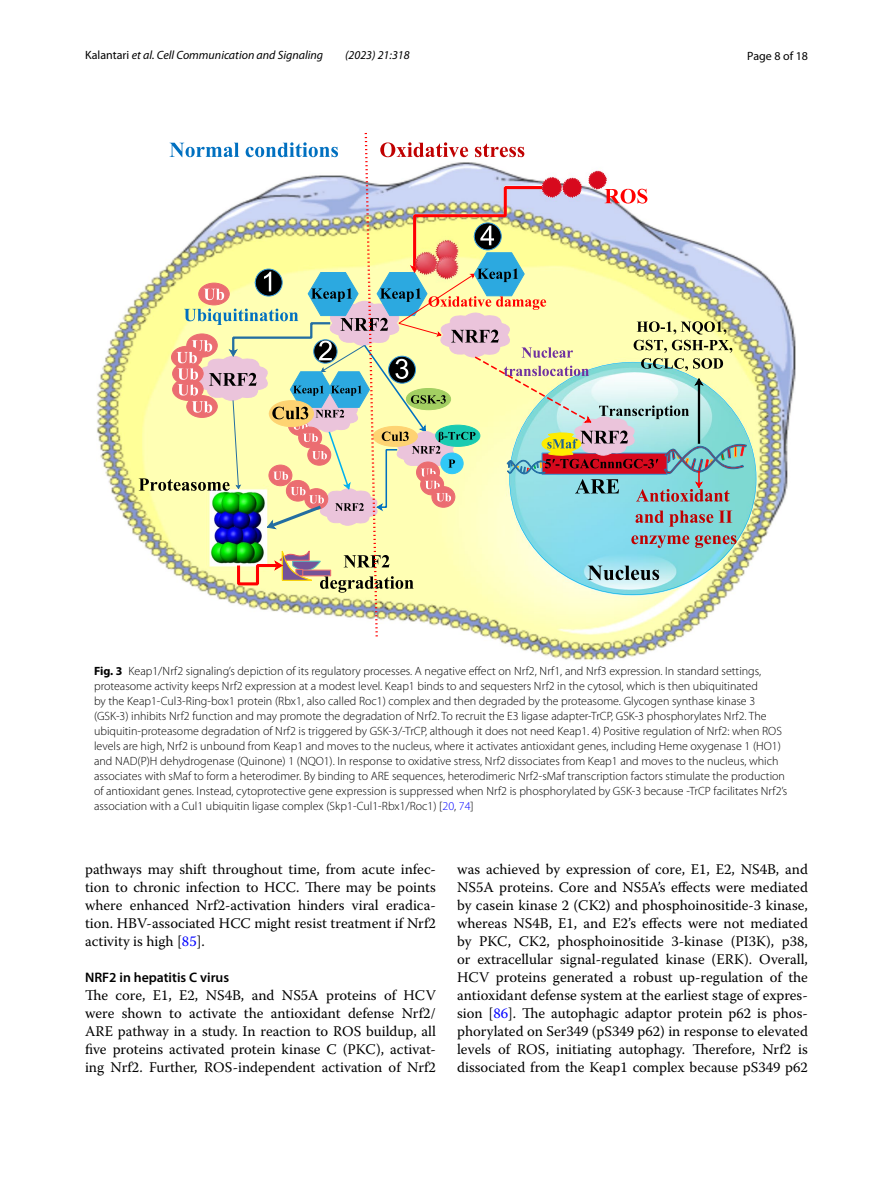
<style>
.page{position:relative;width:893px;height:1187px;background:#fff}
.page>*{position:absolute;margin:0;border:0;box-sizing:border-box;transform-origin:0 0}
.t1{font:14.7px/18px "Warnock Pro";color:#000;text-align:justify}
.t2{font:600 13.8px "Myriad Pro";color:#000}
.t3{font:300 12px/15px "Myriad Pro";color:#000}
.t4{font:italic 12px "Myriad Pro";color:#000}
.t5{font:12px "Myriad Pro";color:#000}
.s1{font-style:normal}
.s2{font-weight:700}
.s3{color:#00f}
</style>
<div class="page">
<img style="left:97px;top:261px;width:699px;height:399px">
<svg style="left:747px;top:362px;width:9px;height:233px;background:#cae5bf"></svg>
<img style="left:139px;top:133px;width:608px;height:507px">
<p class="t4" style="left:85px;top:48px;width:240px"><span class="s1">Kalantari</span> et al. Cell Communication and Signaling</p>
<p class="t4" style="left:345px;top:48px;width:66px">(2023) 21:318</p>
<p class="t5" style="left:747px;top:48px;width:62px">Page 8 of 18</p>
<p class="t3" style="left:94px;top:663px;width:695px"><span class="s2">Fig. 3</span> Keap1/Nrf2 signaling’s depiction of its regulatory processes. A negative effect on Nrf2, Nrf1, and Nrf3 expression. In standard settings, proteasome activity keeps Nrf2 expression at a modest level. Keap1 binds to and sequesters Nrf2 in the cytosol, which is then ubiquitinated<br>by the Keap1-Cul3-Ring-box1 protein (Rbx1, also called Roc1) complex and then degraded by the proteasome. Glycogen synthase kinase 3 (GSK-3) inhibits Nrf2 function and may promote the degradation of Nrf2. To recruit the E3 ligase adapter-TrCP, GSK-3 phosphorylates Nrf2. The ubiquitin-proteasome degradation of Nrf2 is triggered by GSK-3/-TrCP, although it does not need Keap1. 4) Positive regulation of Nrf2: when ROS levels are high, Nrf2 is unbound from Keap1 and moves to the nucleus, where it activates antioxidant genes, including Heme oxygenase 1 (HO1) and NAD(P)H dehydrogenase (Quinone) 1 (NQO1). In response to oxidative stress, Nrf2 dissociates from Keap1 and moves to the nucleus, which associates with sMaf to form a heterodimer. By binding to ARE sequences, heterodimeric Nrf2-sMaf transcription factors stimulate the production of antioxidant genes. Instead, cytoprotective gene expression is suppressed when Nrf2 is phosphorylated by GSK-3 because -TrCP facilitates Nrf2’s association with a Cul1 ubiquitin ligase complex (Skp1-Cul1-Rbx1/Roc1) [<span class="s3">20</span>, <span class="s3">74</span>]</p>
<p class="t1" style="left:85px;top:860px;width:352px">pathways may shift throughout time, from acute infec&shy;tion to chronic infection to HCC. There may be points where enhanced Nrf2-activation hinders viral eradica&shy;tion. HBV-associated HCC might resist treatment if Nrf2 activity is high [<span class="s3">85</span>].</p>
<p class="t2" style="left:85px;top:968px;width:146px">NRF2 in hepatitis C virus</p>
<p class="t1" style="left:85px;top:986px;width:352px">The core, E1, E2, NS4B, and NS5A proteins of HCV were shown to activate the antioxidant defense Nrf2/ ARE pathway in a study. In reaction to ROS buildup, all five proteins activated protein kinase C (PKC), activat&shy;ing Nrf2. Further, ROS-independent activation of Nrf2</p>
<p class="t1" style="left:457px;top:860px;width:352px">was achieved by expression of core, E1, E2, NS4B, and NS5A proteins. Core and NS5A’s effects were mediated by casein kinase 2 (CK2) and phosphoinositide-3 kinase, whereas NS4B, E1, and E2’s effects were not mediated by PKC, CK2, phosphoinositide 3-kinase (PI3K), p38, or extracellular signal-regulated kinase (ERK). Overall, HCV proteins generated a robust up-regulation of the antioxidant defense system at the earliest stage of expres&shy;sion [<span class="s3">86</span>]. The autophagic adaptor protein p62 is phos&shy;phorylated on Ser349 (pS349 p62) in response to elevated levels of ROS, initiating autophagy. Therefore, Nrf2 is dissociated from the Keap1 complex because pS349 p62</p>
</div>
